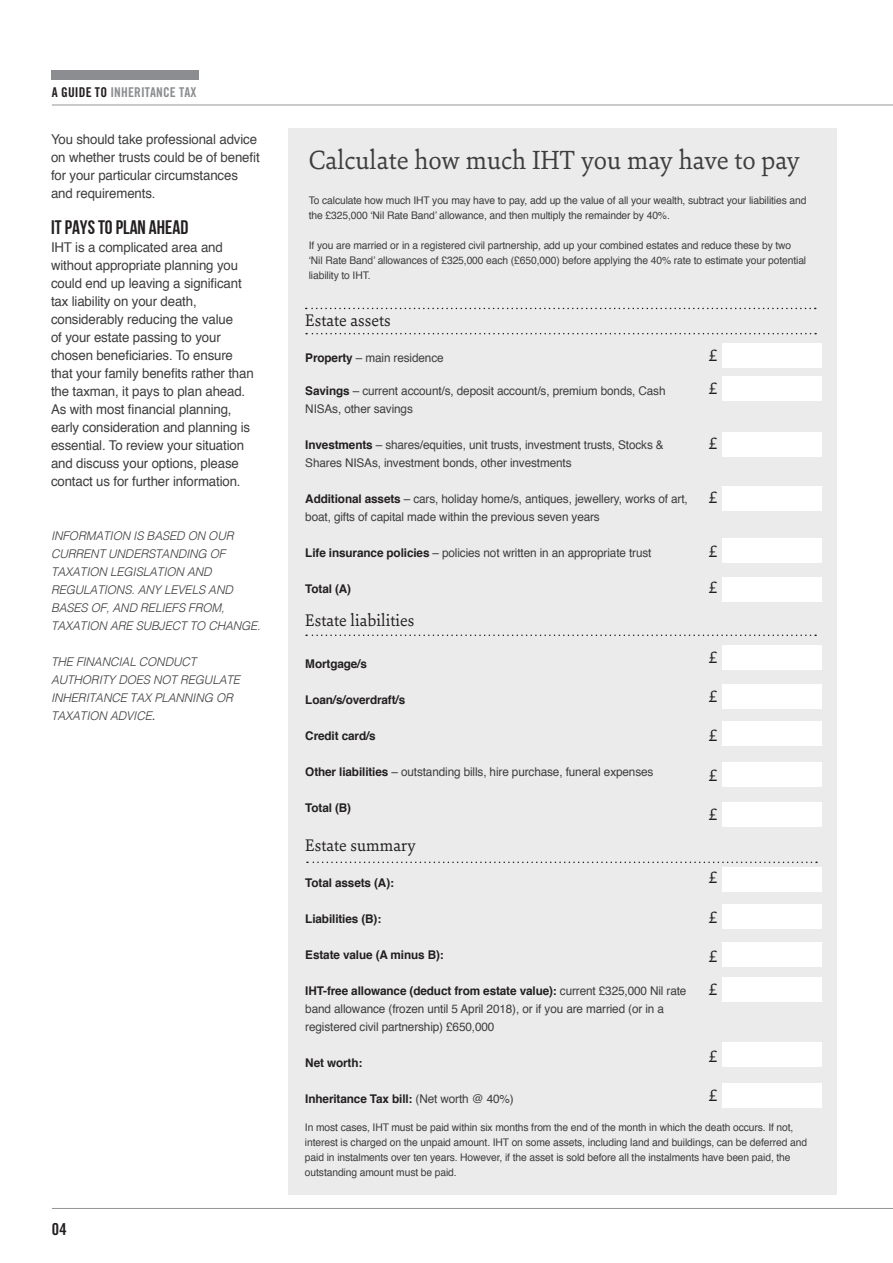
<style>
.page{position:relative;width:893px;height:1263px;background:#fff}
.page>*{position:absolute;margin:0;border:0;box-sizing:border-box;transform-origin:0 0}
.MAINTEXT{font:28.2px "Sina Nova";color:#3e3e3f}
.MAINTEXT-2{font:19.5px "Bebas Neue";color:#231f20}
.MAINTEXT-3{font:18px "Sina Nova";color:#231f20}
.t1{font:16.5px "Trade Gothic Bold Cond Twenty";color:#231f20}
.MAINTEXT-4{font:13.5px/18px "Helvetica";letter-spacing:-.01em;color:#3e3e3f}
.t2{font:13.5px "Trade Gothic Bold Cond Twenty";letter-spacing:.01em;color:#8b8d90}
.MAINTEXT-5{font:12px/18px "Helvetica";letter-spacing:-.01em;color:#3e3e3f}
.MAINTEXT-6{font:italic 300 12px/18px "Helvetica";letter-spacing:-.01em;color:#3e3e3f}
.MAINTEXT-7{font:700 12px "Helvetica";letter-spacing:-.01em;color:#231f20}
.MAINTEXT-8{font:10.5px/15px "Helvetica";letter-spacing:-.01em;color:#3e3e3f}
.s1{color:#231f20}
.s2{font-weight:400;font-style:normal;font-size:13.5px}
.s3{font-weight:700;color:#231f20}
.s4{font-weight:400;color:#3e3e3f}
</style>
<div class="page">
<hr style="left:52px;top:1208px;width:841px;height:1px;background:#939598">
<div style="left:51px;top:70px;width:147px;height:10px;background:#8b8d90"></div>
<hr style="left:52px;top:105px;width:841px;height:1px;background:#939598">
<svg style="left:836px;top:935px;width:1px;height:48px"></svg>
<div style="left:288px;top:128px;width:548px;height:1067px;background:#ebebec"></div>
<svg style="left:306px;top:581px;width:531px;height:55px"></svg>
<svg style="left:306px;top:308px;width:510px;height:1px"></svg>
<svg style="left:306px;top:333px;width:510px;height:1px"></svg>
<svg style="left:307px;top:850px;width:530px;height:48px"></svg>
<div style="left:722px;top:343px;width:99px;height:24px;background:#fff"></div>
<div style="left:723px;top:376px;width:99px;height:25px;background:#fff"></div>
<div style="left:723px;top:433px;width:99px;height:24px;background:#fff"></div>
<div style="left:723px;top:486px;width:99px;height:24px;background:#fff"></div>
<div style="left:723px;top:539px;width:99px;height:24px;background:#fff"></div>
<div style="left:723px;top:645px;width:99px;height:24px;background:#fff"></div>
<div style="left:723px;top:684px;width:99px;height:25px;background:#fff"></div>
<div style="left:723px;top:722px;width:99px;height:24px;background:#fff"></div>
<div style="left:723px;top:762px;width:99px;height:25px;background:#fff"></div>
<div style="left:722px;top:577px;width:99px;height:25px;background:#fff"></div>
<div style="left:723px;top:803px;width:99px;height:24px;background:#fff"></div>
<div style="left:723px;top:867px;width:99px;height:25px;background:#fff"></div>
<div style="left:723px;top:904px;width:99px;height:25px;background:#fff"></div>
<div style="left:723px;top:942px;width:99px;height:25px;background:#fff"></div>
<div style="left:723px;top:977px;width:99px;height:25px;background:#fff"></div>
<div style="left:723px;top:1042px;width:99px;height:25px;background:#fff"></div>
<div style="left:723px;top:1083px;width:99px;height:25px;background:#fff"></div>
<p class="t2" style="left:52px;top:84px;width:146px"><span class="s1">A GUIDE TO</span> INHERITANCE TAX</p>
<p class="MAINTEXT-4" style="left:51px;top:131px;width:210px">You should take professional advice on whether trusts could be of benefit for your particular circumstances and requirements.</p>
<p class="MAINTEXT-2" style="left:51px;top:217px;width:139px">IT PAYS TO PLAN AHEAD</p>
<p class="MAINTEXT-4" style="left:51px;top:239px;width:204px">IHT is a complicated area and without appropriate planning you could end up leaving a significant tax liability on your death, considerably reducing the value<br>of your estate passing to your chosen beneficiaries. To ensure that your family benefits rather than the taxman, it pays to plan ahead.<br>As with most financial planning, early consideration and planning is essential. To review your situation and discuss your options, please contact us for further information.</p>
<p class="MAINTEXT-6" style="left:51px;top:526px;width:211px">INFORMATION IS BASED ON OUR<br>CURRENT UNDERSTANDING OF<br>TAXATION LEGISLATION AND<br>REGULATIONS. ANY LEVELS AND<br>BASES OF, AND RELIEFS FROM,<br>TAXATION ARE SUBJECT TO CHANGE.</p>
<p class="MAINTEXT-6" style="left:51px;top:652px;width:191px">THE FINANCIAL CONDUCT<br>AUTHORITY DOES NOT REGULATE<br>INHERITANCE TAX PLANNING OR<br>TAXATION ADVICE<span class="s2">.</span></p>
<p class="t1" style="left:52px;top:1219px;width:16px">04</p>
<p class="MAINTEXT" style="left:309px;top:141px;width:493px">Calculate how much IHT you may have to pay</p>
<p class="MAINTEXT-8" style="left:309px;top:193px;width:499px">To calculate how much IHT you may have to pay, add up the value of all your wealth, subtract your liabilities and the £325,000 ‘Nil Rate Band’ allowance, and then multiply the remainder by 40%.</p>
<p class="MAINTEXT-8" style="left:309px;top:238px;width:499px">If you are married or in a registered civil partnership, add up your combined estates and reduce these by two ‘Nil Rate Band’ allowances of £325,000 each (£650,000) before applying the 40% rate to estimate your potential liability to IHT.</p>
<p class="MAINTEXT-3" style="left:305px;top:308px;width:87px">Estate assets</p>
<p class="MAINTEXT-5" style="left:305px;top:349px;width:140px"><span class="s3">Property</span> – main residence</p>
<p class="MAINTEXT-5" style="left:305px;top:382px;width:362px"><span class="s3">Savings</span> – current account/s, deposit account/s, premium bonds, Cash<br>NISAs, other savings</p>
<p class="MAINTEXT-5" style="left:305px;top:436px;width:360px"><span class="s3">Investments</span> – shares/equities, unit trusts, investment trusts, Stocks &amp;<br>Shares NISAs, investment bonds, other investments</p>
<p class="MAINTEXT-5" style="left:305px;top:490px;width:384px"><span class="s3">Additional assets</span> – cars, holiday home/s, antiques, jewellery, works of art, boat, gifts of capital made within the previous seven years</p>
<p class="MAINTEXT-5" style="left:305px;top:544px;width:348px"><span class="s3">Life insurance policies</span> – policies not written in an appropriate trust</p>
<p class="MAINTEXT-7" style="left:305px;top:579px;width:47px">Total (A)</p>
<p class="MAINTEXT-3" style="left:305px;top:608px;width:111px">Estate liabilities</p>
<p class="MAINTEXT-7" style="left:305px;top:654px;width:63px">Mortgage/s</p>
<p class="MAINTEXT-7" style="left:305px;top:690px;width:101px">Loan/s/overdraft/s</p>
<p class="MAINTEXT-7" style="left:305px;top:726px;width:72px">Credit card/s</p>
<p class="MAINTEXT-5" style="left:305px;top:763px;width:350px"><span class="s3">Other liabilities</span> – outstanding bills, hire purchase, funeral expenses</p>
<p class="MAINTEXT-7" style="left:305px;top:798px;width:47px">Total (B)</p>
<p class="MAINTEXT-3" style="left:305px;top:833px;width:112px">Estate summary</p>
<p class="MAINTEXT-7" style="left:305px;top:873px;width:90px">Total assets (A):</p>
<p class="MAINTEXT-7" style="left:305px;top:909px;width:77px">Liabilities (B):</p>
<p class="MAINTEXT-7" style="left:305px;top:945px;width:140px">Estate value (A minus B):</p>
<p class="MAINTEXT-5" style="left:305px;top:982px;width:383px"><span class="s3">IHT-free allowance (deduct from estate value):</span> current £325,000 Nil rate band allowance (frozen until 5 April 2018), or if you are married (or in a registered civil partnership) £650,000</p>
<p class="MAINTEXT-7" style="left:305px;top:1053px;width:59px">Net worth:</p>
<p class="MAINTEXT-7" style="left:305px;top:1089px;width:210px">Inheritance Tax bill: <span class="s4">(Net worth @ 40%)</span></p>
<p class="MAINTEXT-8" style="left:305px;top:1120px;width:504px">In most cases, IHT must be paid within six months from the end of the month in which the death occurs. If not, interest is charged on the unpaid amount. IHT on some assets, including land and buildings, can be deferred and paid in instalments over ten years. However, if the asset is sold before all the instalments have been paid, the outstanding amount must be paid.</p>
<p class="MAINTEXT-3" style="left:708px;top:343px;width:11px">£</p>
<p class="MAINTEXT-3" style="left:708px;top:377px;width:11px">£</p>
<p class="MAINTEXT-3" style="left:708px;top:431px;width:11px">£</p>
<p class="MAINTEXT-3" style="left:708px;top:485px;width:11px">£</p>
<p class="MAINTEXT-3" style="left:708px;top:539px;width:11px">£</p>
<p class="MAINTEXT-3" style="left:708px;top:576px;width:11px">£</p>
<p class="MAINTEXT-3" style="left:708px;top:645px;width:11px">£</p>
<p class="MAINTEXT-3" style="left:708px;top:684px;width:11px">£</p>
<p class="MAINTEXT-3" style="left:708px;top:723px;width:11px">£</p>
<p class="MAINTEXT-3" style="left:708px;top:763px;width:11px">£</p>
<p class="MAINTEXT-3" style="left:708px;top:802px;width:11px">£</p>
<p class="MAINTEXT-3" style="left:708px;top:865px;width:11px">£</p>
<p class="MAINTEXT-3" style="left:708px;top:905px;width:11px">£</p>
<p class="MAINTEXT-3" style="left:708px;top:944px;width:11px">£</p>
<p class="MAINTEXT-3" style="left:708px;top:977px;width:11px">£</p>
<p class="MAINTEXT-3" style="left:708px;top:1044px;width:11px">£</p>
<p class="MAINTEXT-3" style="left:708px;top:1083px;width:11px">£</p>
</div>
